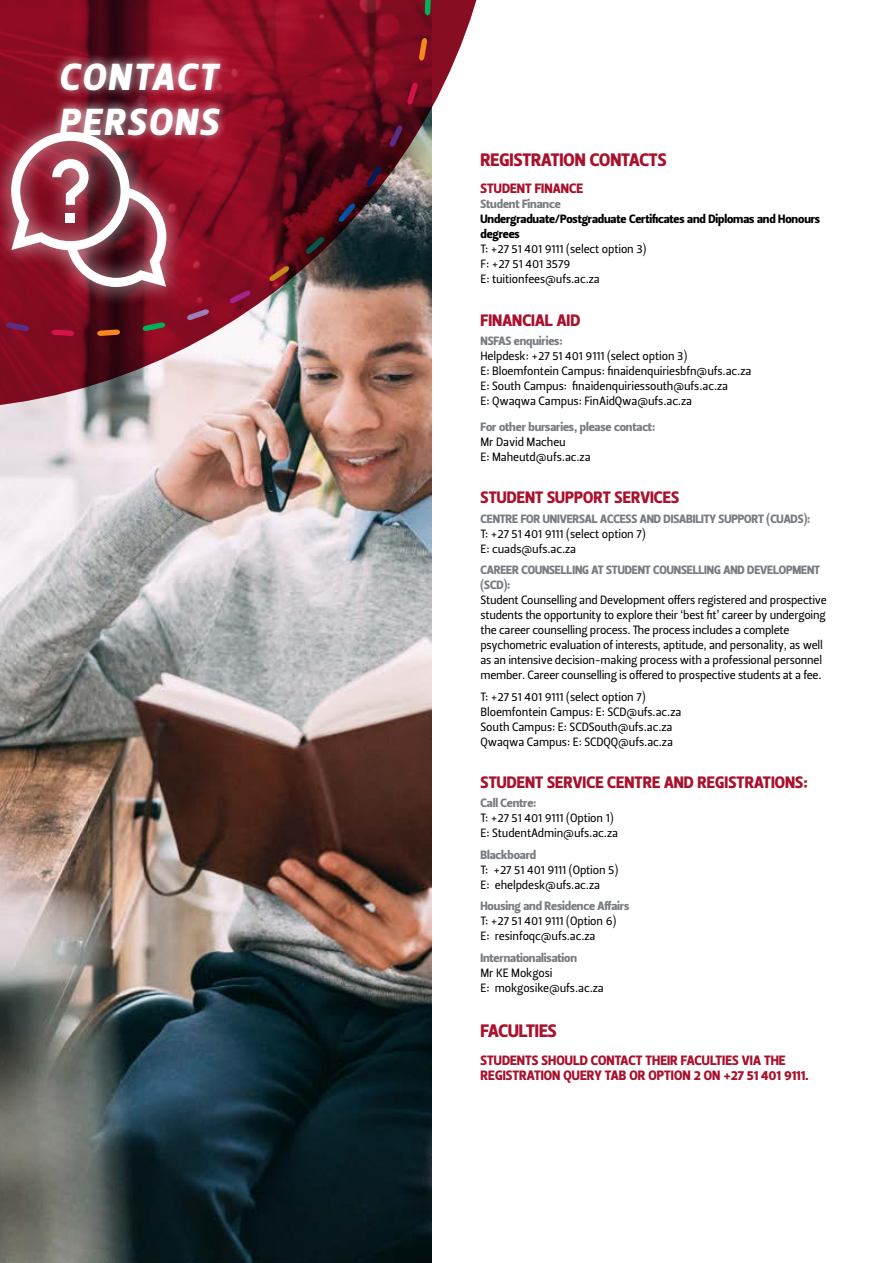
<style>
.page{position:relative;width:893px;height:1263px;background:#fff}
.page>*{position:absolute;margin:0;border:0;box-sizing:border-box;transform-origin:0 0}
.t1{font:37.5px/45px "Leitura Sans Italic 4";letter-spacing:.07em;color:#fff}
.t2{font:18px "Leitura Sans Grot 4";letter-spacing:-.005em;color:#a9112c}
.t3{font:16.5px "Leitura Sans Grot 4";letter-spacing:.005em;color:#a9112c}
.t4{font:13.5px "Leitura Sans Grot 4";letter-spacing:.005em;color:#a9112c}
.t5{font:12px/15px "Leitura Sans Grot 2";letter-spacing:-.01em;color:#000}
.t6{font:12px/15px "Leitura Sans Grot 4";letter-spacing:-.01em;color:#797c82}
.t7{font:12px/15px "Leitura Sans Grot 4";letter-spacing:-.01em;color:#000}
</style>
<div class="page">
<img style="left:0;top:410px;width:431px;height:853px">
<img style="left:0;top:0;width:477px;height:410px">
<div style="left:51px;top:54px;width:178px;height:90px;background:#fff;opacity:.75"></div>
<svg style="left:51px;top:329px;width:23px;height:7px"></svg>
<svg style="left:97px;top:329px;width:23px;height:7px"></svg>
<svg style="left:6px;top:322px;width:23px;height:9px"></svg>
<svg style="left:142px;top:322px;width:23px;height:9px"></svg>
<svg style="left:187px;top:309px;width:22px;height:11px"></svg>
<svg style="left:229px;top:290px;width:22px;height:14px"></svg>
<svg style="left:269px;top:266px;width:21px;height:15px"></svg>
<svg style="left:306px;top:237px;width:19px;height:17px"></svg>
<svg style="left:338px;top:203px;width:17px;height:19px"></svg>
<svg style="left:367px;top:166px;width:15px;height:20px"></svg>
<svg style="left:389px;top:125px;width:14px;height:22px"></svg>
<svg style="left:407px;top:82px;width:11px;height:23px"></svg>
<svg style="left:419px;top:38px;width:8px;height:23px"></svg>
<svg style="left:425px;top:0;width:6px;height:15px"></svg>
<div style="left:0;top:113px;width:185px;height:192px;background:#fff;opacity:.75"></div>
<svg style="left:11px;top:132px;width:155px;height:155px"></svg>
<h1 class="t1" style="left:59px;top:55px;width:160px">CONTACT<br>PERSONS</h1>
<h2 class="t2" style="left:480px;top:147px;width:188px">REGISTRATION CONTACTS</h2>
<p class="t4" style="left:481px;top:179px;width:104px">STUDENT FINANCE</p>
<p class="t6" style="left:480px;top:197px;width:82px">Student Finance</p>
<p class="t7" style="left:480px;top:212px;width:341px">Undergraduate/Postgraduate Certificates and Diplomas and Honours degrees</p>
<p class="t5" style="left:480px;top:242px;width:168px">T: +27 51 401 9111 (select option 3)<br>F: +27 51 401 3579<br>E: tuitionfees@ufs.ac.za</p>
<h3 class="t3" style="left:481px;top:309px;width:101px">FINANCIAL AID</h3>
<p class="t6" style="left:480px;top:334px;width:84px">NSFAS enquiries:</p>
<p class="t5" style="left:480px;top:349px;width:272px">Helpdesk: +27 51 401 9111 (select option 3)<br>E: Bloemfontein Campus: finaidenquiriesbfn@ufs.ac.za E: South Campus: finaidenquiriessouth@ufs.ac.za<br>E: Qwaqwa Campus: FinAidQwa@ufs.ac.za</p>
<p class="t6" style="left:480px;top:419px;width:176px">For other bursaries, please contact:</p>
<p class="t5" style="left:480px;top:434px;width:112px">Mr David Macheu<br>E: Maheutd@ufs.ac.za</p>
<h3 class="t3" style="left:481px;top:487px;width:200px">STUDENT SUPPORT SERVICES</h3>
<p class="t6" style="left:480px;top:511px;width:331px">CENTRE FOR UNIVERSAL ACCESS AND DISABILITY SUPPORT (CUADS):</p>
<p class="t5" style="left:480px;top:526px;width:167px">T: +27 51 401 9111 (select option 7)<br>E: cuads@ufs.ac.za</p>
<p class="t6" style="left:480px;top:563px;width:341px">CAREER COUNSELLING AT STUDENT COUNSELLING AND DEVELOPMENT (SCD):</p>
<p class="t5" style="left:480px;top:593px;width:348px">Student Counselling and Development offers registered and prospective students the opportunity to explore their ‘best fit’ career by undergoing the career counselling process. The process includes a complete psychometric evaluation of interests, aptitude, and personality, as well as an intensive decision-making process with a professional personnel member. Career counselling is offered to prospective students at a fee.</p>
<p class="t5" style="left:480px;top:689px;width:202px">T: +27 51 401 9111 (select option 7)<br>Bloemfontein Campus: E: SCD@ufs.ac.za South Campus: E: SCDSouth@ufs.ac.za Qwaqwa Campus: E: SCDQQ@ufs.ac.za</p>
<h3 class="t3" style="left:481px;top:771px;width:329px">STUDENT SERVICE CENTRE AND REGISTRATIONS:</h3>
<p class="t6" style="left:480px;top:796px;width:58px">Call Centre:</p>
<p class="t5" style="left:480px;top:811px;width:139px">T: +27 51 401 9111 (Option 1)<br>E: StudentAdmin@ufs.ac.za</p>
<p class="t6" style="left:480px;top:847px;width:57px">Blackboard</p>
<p class="t5" style="left:480px;top:862px;width:139px">T: +27 51 401 9111 (Option 5)<br>E: ehelpdesk@ufs.ac.za</p>
<p class="t6" style="left:480px;top:899px;width:150px">Housing and Residence Affairs</p>
<p class="t5" style="left:480px;top:914px;width:137px">T: +27 51 401 9111 (Option 6)<br>E: resinfoqc@ufs.ac.za</p>
<p class="t6" style="left:480px;top:950px;width:98px">Internationalisation</p>
<p class="t5" style="left:480px;top:965px;width:125px">Mr KE Mokgosi<br>E: mokgosike@ufs.ac.za</p>
<h2 class="t2" style="left:480px;top:1019px;width:78px">FACULTIES</h2>
<p class="t4" style="left:481px;top:1051px;width:15px">Students</p>
<p class="t4" style="left:542px;top:1051px;width:9px">should</p>
<p class="t4" style="left:591px;top:1051px;width:9px">contact</p>
<p class="t4" style="left:645px;top:1051px;width:8px">their</p>
<p class="t4" style="left:681px;top:1051px;width:8px">faculties</p>
<p class="t4" style="left:742px;top:1051px;width:31px">via the</p>
<p class="t4" style="left:481px;top:1066px;width:8px">registration</p>
<p class="t4" style="left:564px;top:1066px;width:9px">query</p>
<p class="t4" style="left:605px;top:1066px;width:9px">tab</p>
<p class="t4" style="left:629px;top:1066px;width:27px">or option</p>
<p class="t4" style="left:694px;top:1066px;width:117px">2 on +27 51 401 9111.</p>
</div>
